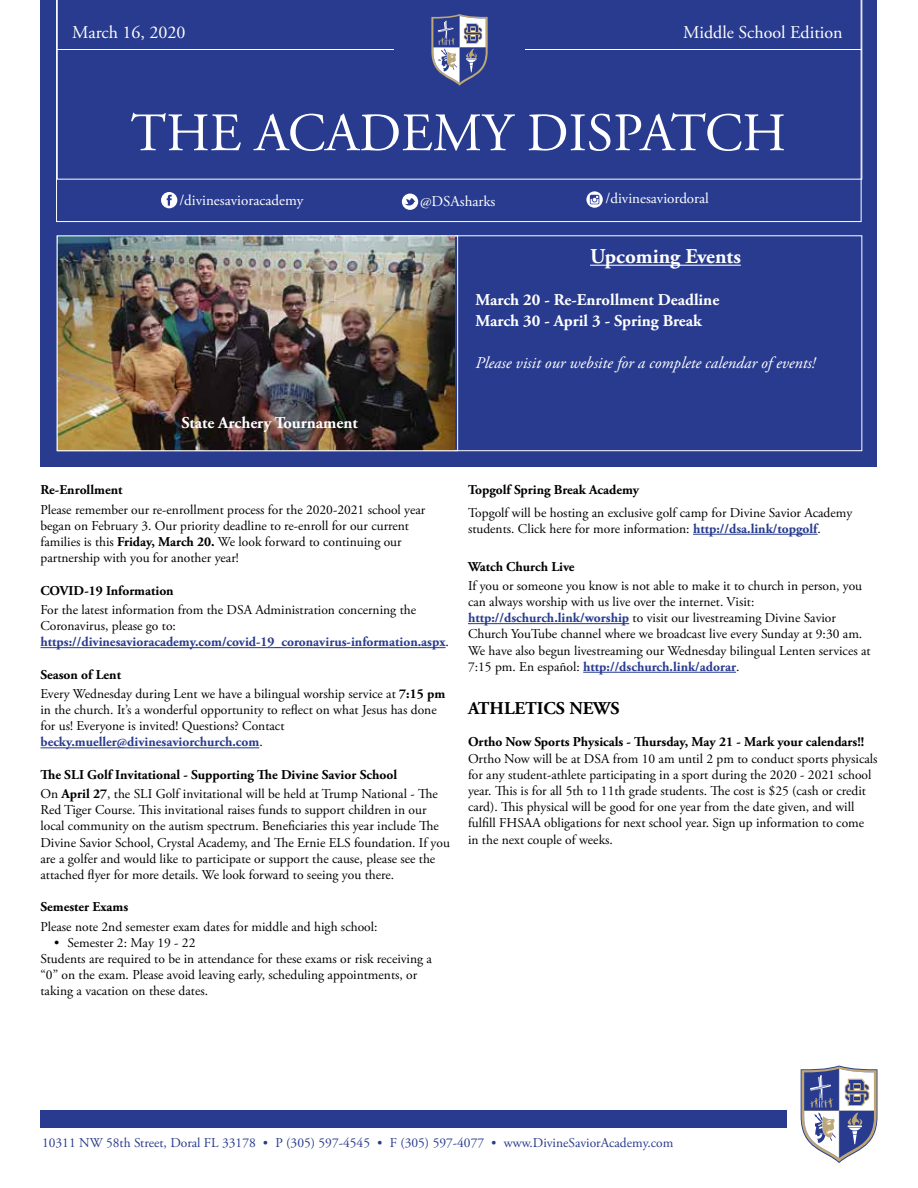
<style>
.page{position:relative;width:918px;height:1188px;background:#fff}
.page>*{position:absolute;margin:0;border:0;box-sizing:border-box;transform-origin:0 0}
.t1{font:54px "Adobe Garamond Pro";color:#fff}
.t2{font:700 21px "Adobe Garamond Pro";color:#fff}
.t3{font:18px "Adobe Garamond Pro";color:#fff}
.t4{font:700 18px "Adobe Garamond Pro";color:#000}
.t5{font:700 16.5px/21px "Adobe Garamond Pro";color:#fff}
.t6{font:italic 16.5px "Adobe Garamond Pro";color:#fff}
.t7{font:15px "Adobe Garamond Pro";color:#fff}
.t8{font:13.5px/16.2px "Adobe Garamond Pro";color:#000}
.t9{font:700 13.5px/19.2px "Adobe Garamond Pro";color:#000}
.t10{font:13.5px "Adobe Garamond Pro";color:#283b8e}
.s1{font-weight:700}
.s2{font-weight:700;color:#283b8e}
.s3{font-weight:400}
</style>
<div class="page">
<div style="left:40px;top:0;width:838px;height:466px;background:#283b8e"></div>
<svg style="left:56px;top:0;width:806px;height:222px"></svg>
<svg style="left:57px;top:0;width:805px;height:180px"></svg>
<hr style="left:57px;top:49px;width:337px;height:1px;background:#fff">
<hr style="left:525px;top:49px;width:337px;height:1px;background:#fff">
<div style="left:57px;top:235px;width:805px;height:216px;background:#283b8e;border:1px solid #fff"></div>
<hr style="left:590px;top:265px;width:151px;height:1px;background:#fff">
<img style="left:59px;top:238px;width:395px;height:211px">
<div style="left:57px;top:236px;width:401px;height:215px;border:1px solid #fff"></div>
<svg style="left:801px;top:1066px;width:76px;height:97px"></svg>
<div style="left:40px;top:1110px;width:747px;height:18px;background:#283b8e"></div>
<div style="left:161px;top:192px;width:16px;height:16px;background:#fff;border-radius:50%"></div>
<svg style="left:167px;top:195px;width:5px;height:11px"></svg>
<div style="left:402px;top:194px;width:16px;height:16px;background:#fff;border-radius:50%"></div>
<svg style="left:405px;top:198px;width:10px;height:8px"></svg>
<svg style="left:586px;top:191px;width:17px;height:17px"></svg>
<svg style="left:590px;top:195px;width:9px;height:9px"></svg>
<hr style="left:40px;top:647px;width:406px;height:1px;background:#283b8e">
<hr style="left:40px;top:748px;width:219px;height:1px;background:#283b8e">
<hr style="left:693px;top:534px;width:125px;height:1px;background:#283b8e">
<hr style="left:468px;top:623px;width:161px;height:1px;background:#283b8e">
<hr style="left:583px;top:672px;width:153px;height:1px;background:#283b8e">
<h3 class="t3" style="left:72px;top:22px;width:115px">March 16, 2020</h3>
<h3 class="t3" style="left:683px;top:22px;width:161px">Middle School Edition</h3>
<h1 class="t1" style="left:131px;top:101px;width:657px">THE ACADEMY DISPATCH</h1>
<p class="t7" style="left:179px;top:191px;width:126px">/divinesavioracademy</p>
<p class="t7" style="left:420px;top:192px;width:77px">@DSAsharks</p>
<p class="t7" style="left:605px;top:189px;width:105px">/divinesaviordoral</p>
<p class="t5" style="left:181px;top:412px;width:178px">State Archery Tournament</p>
<h2 class="t2" style="left:590px;top:244px;width:152px">Upcoming Events</h2>
<p class="t5" style="left:475px;top:290px;width:245px">March 20 - Re-Enrollment Deadline<br>March 30 - April 3 - Spring Break</p>
<p class="t6" style="left:475px;top:353px;width:341px">Please visit our website for a complete calendar of events!</p>
<p class="t9" style="left:40px;top:481px;width:83px">Re-Enrollment</p>
<p class="t8" style="left:40px;top:502px;width:386px">Please remember our re-enrollment process for the 2020-2021 school year began on February 3. Our priority deadline to re-enroll for our current families is this <span class="s1">Friday, March 20.</span> We look forward to continuing our partnership with you for another year!</p>
<p class="t9" style="left:40px;top:581px;width:135px">COVID-19 Information</p>
<p class="t8" style="left:40px;top:602px;width:410px">For the latest information from the DSA Administration concerning the<br>Coronavirus, please go to: <span class="s2">https://divinesavioracademy.com/covid-19_coronavirus-information.aspx</span>.</p>
<p class="t8" style="left:40px;top:665px;width:406px;line-height:19.2px"><span class="s1">Season of Lent<br></span>Every Wednesday during Lent we have a bilingual worship service at <span class="s1">7:15 pm</span></p>
<p class="t8" style="left:40px;top:702px;width:398px">in the church. It’s a wonderful opportunity to reflect on what Jesus has done for us! Everyone is invited! Questions? Contact <span class="s2">becky.mueller@divinesaviorchurch.com</span>.</p>
<p class="t9" style="left:40px;top:765px;width:399px">The SLI Golf Invitational - Supporting The Divine Savior School<br><span class="s3">On</span> April 27<span class="s3">, the SLI Golf invitational will be held at Trump National - The</span></p>
<p class="t8" style="left:40px;top:802px;width:411px">Red Tiger Course. This invitational raises funds to support children in our local community on the autism spectrum. Beneficiaries this year include The Divine Savior School, Crystal Academy, and The Ernie ELS foundation. If you are a golfer and would like to participate or support the cause, please see the attached flyer for more details. We look forward to seeing you there.</p>
<p class="t9" style="left:40px;top:898px;width:89px">Semester Exams</p>
<p class="t8" style="left:40px;top:919px;width:339px">Please note 2nd semester exam dates for middle and high school:</p>
<p class="t8" style="left:40px;top:935px;width:393px;text-indent:14px">• Semester 2: May 19 - 22<br>Students are required to be in attendance for these exams or risk receiving a “0” on the exam. Please avoid leaving early, scheduling appointments, or taking a vacation on these dates.</p>
<p class="t9" style="left:468px;top:481px;width:173px">Topgolf Spring Break Academy</p>
<p class="t8" style="left:468px;top:505px;width:386px">Topgolf will be hosting an exclusive golf camp for Divine Savior Academy students. Click here for more information: <span class="s2">http://dsa.link/topgolf</span>.</p>
<p class="t9" style="left:468px;top:557px;width:108px">Watch Church Live</p>
<p class="t8" style="left:468px;top:578px;width:404px">If you or someone you know is not able to make it to church in person, you can always worship with us live over the internet. Visit: <span class="s2">http://dschurch.link/worship</span> to visit our livestreaming Divine Savior Church YouTube channel where we broadcast live every Sunday at 9:30 am.<br>We have also begun livestreaming our Wednesday bilingual Lenten services at 7:15 pm. En español: <span class="s2">http://dschurch.link/adorar</span>.</p>
<h3 class="t4" style="left:468px;top:698px;width:153px">ATHLETICS NEWS</h3>
<p class="t9" style="left:468px;top:733px;width:398px">Ortho Now Sports Physicals - Thursday, May 21 - Mark your calendars!!</p>
<p class="t8" style="left:468px;top:751px;width:411px">Ortho Now will be at DSA from 10 am until 2 pm to conduct sports physicals for any student-athlete participating in a sport during the 2020 - 2021 school year. This is for all 5th to 11th grade students. The cost is $25 (cash or credit card). This physical will be good for one year from the date given, and will fulfill FHSAA obligations for next school year. Sign up information to come in the next couple of weeks.</p>
<p class="t10" style="left:42px;top:1135px;width:633px">10311 NW 58th Street, Doral FL 33178 • P (305) 597-4545 • F (305) 597-4077 • www.DivineSaviorAcademy.com</p>
</div>
